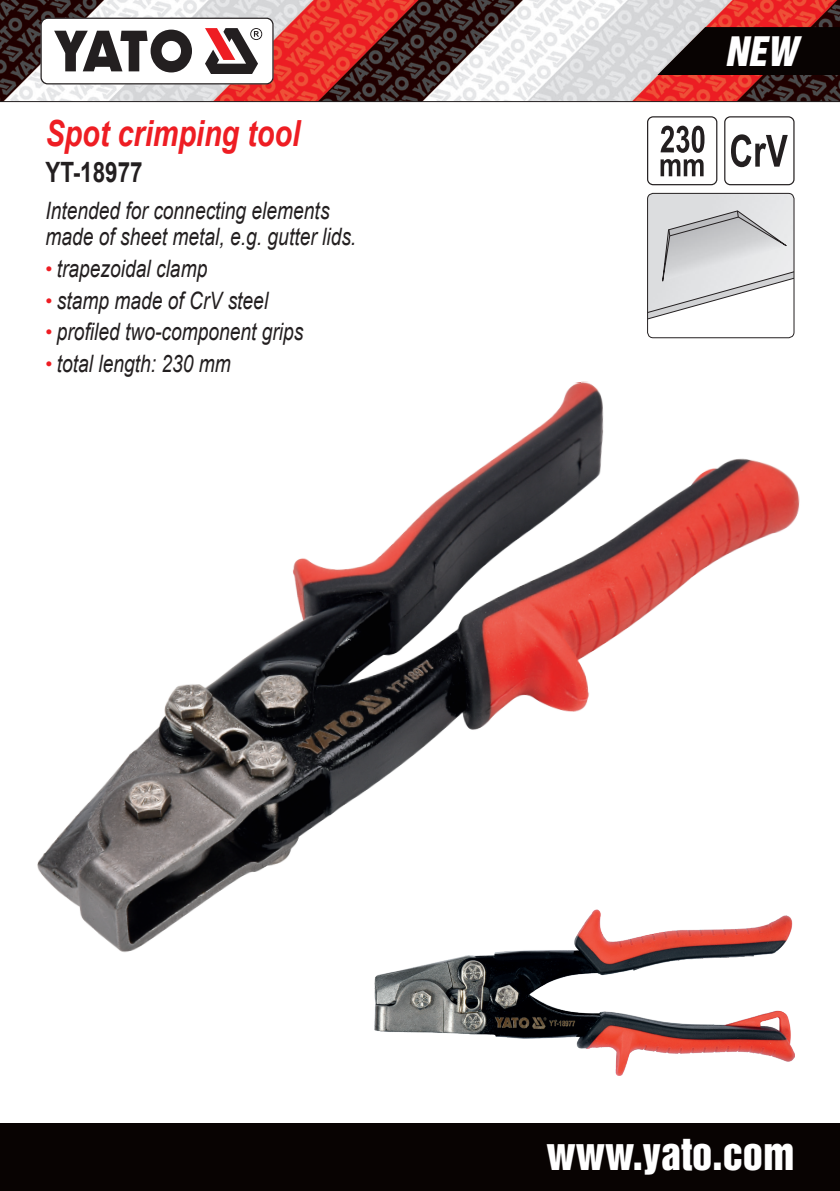
<style>
.page{position:relative;width:840px;height:1191px;background:#fff}
.page>*{position:absolute;margin:0;border:0;box-sizing:border-box;transform-origin:0 0}
.t1{font:40.4px "Switzerland Inserat";color:#fff}
.t2{font:italic 37.2px "Switzerland Inserat";color:#fff}
.Nazwa_03{font:italic 700 36px "Arial";color:#ee1d23;scale:.8 1}
.Nr_art_03{font:700 28px "Arial";color:#231f20;scale:.8 1}
.Opis_03{font:italic 24px/26px "Arial";color:#231f20;scale:.8 1}
.s1{font-style:normal;font-size:20px;color:#ee1d23}
</style>
<div class="page">
<div style="left:0;top:1123px;width:839px;height:68px;background:#080302"></div>
<svg style="left:0;top:0;width:839px;height:102px;background:#b17d7c"></svg>
<svg style="left:40px;top:18px;width:233px;height:66px"></svg>
<svg style="left:657px;top:27px;width:182px;height:48px;background:#252020"></svg>
<div style="left:646px;top:116px;width:71px;height:69px;border:1px solid #231f20;border-radius:5px"></div>
<svg style="left:660px;top:126px;width:44px;height:27px"></svg>
<svg style="left:660px;top:159px;width:43px;height:17px"></svg>
<svg style="left:648px;top:193px;width:145px;height:145px"></svg>
<div style="left:647px;top:193px;width:146px;height:145px;border:1px solid #231f20;border-radius:6px"></div>
<div style="left:723px;top:116px;width:71px;height:69px;border:1px solid #231f20;border-radius:5px"></div>
<svg style="left:731px;top:134px;width:56px;height:33px"></svg>
<img style="left:37px;top:381px;width:763px;height:571px">
<img style="left:374px;top:909px;width:420px;height:166px">
<p class="Nazwa_03" style="left:45px;top:110px;width:320px">Spot crimping tool</p>
<p class="Nr_art_03" style="left:45px;top:153px;width:123px">YT-18977</p>
<p class="Opis_03" style="left:45px;top:198px;width:390px">Intended for connecting elements made of sheet metal, e.g. gutter lids.</p>
<p class="Opis_03" style="left:45px;top:256px;width:204px"><span class="s1">•</span> trapezoidal clamp</p>
<p class="Opis_03" style="left:45px;top:288px;width:280px"><span class="s1">•</span> stamp made of CrV steel</p>
<p class="Opis_03" style="left:45px;top:319px;width:324px"><span class="s1">•</span> profiled two-component grips</p>
<p class="Opis_03" style="left:45px;top:351px;width:233px"><span class="s1">•</span> total length: 230 mm</p>
<h2 class="t2" style="left:725px;top:28px;width:82px">NEW</h2>
<h1 class="t1" style="left:546px;top:1129px;width:249px">WWW.YATO.COM</h1>
</div>
